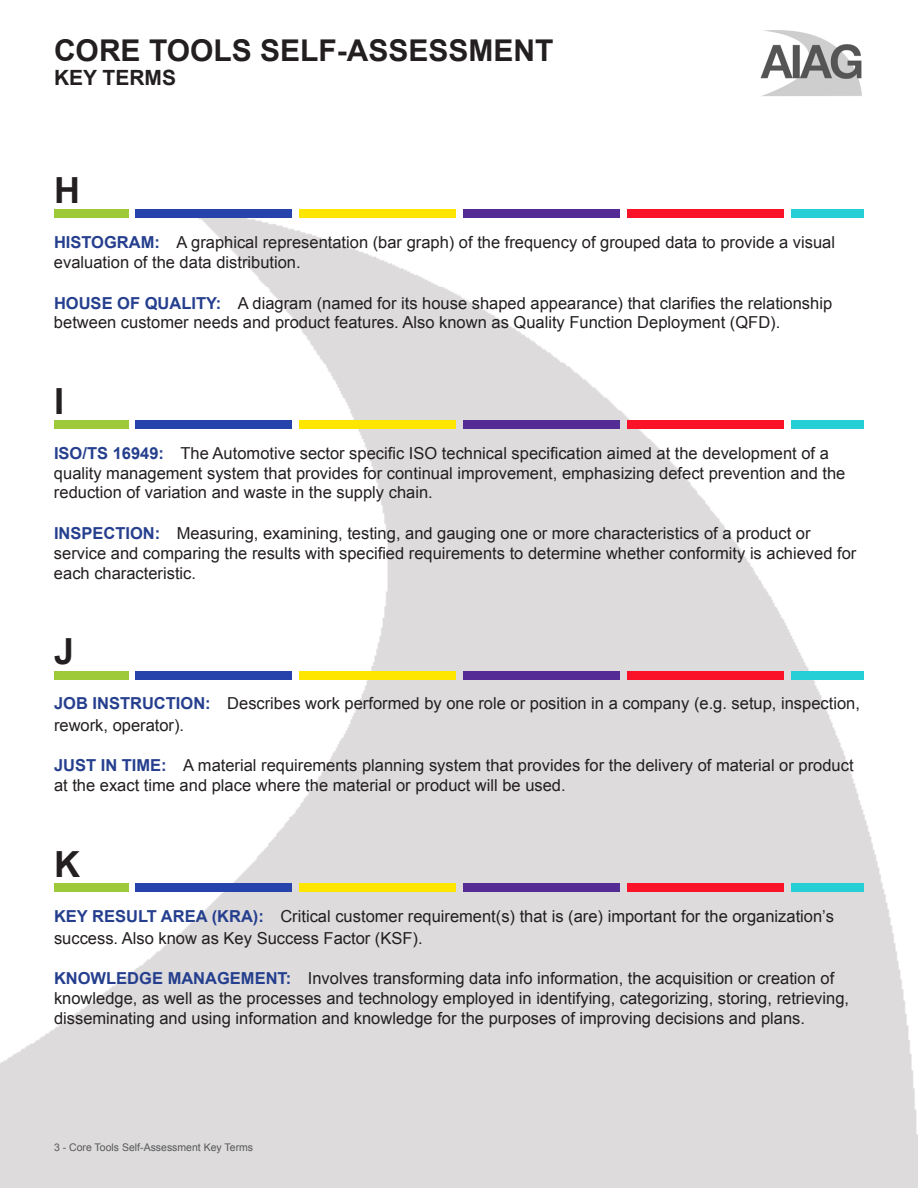
<style>
.page{position:relative;width:918px;height:1188px;background:#fff}
.page>*{position:absolute;margin:0;border:0;box-sizing:border-box;transform-origin:0 0}
.Alpha{font:700 36px "Arial";color:#231f20}
.t1{font:700 30px "Arial";color:#231f20}
.t2{font:700 21px "Arial";color:#231f20}
.Word___Def{font:16.5px/19.8px "Arial";color:#231f20}
.t3{font:10.5px "Arial";color:#57585a}
.s1{font-weight:700;color:#253f8e}
</style>
<div class="page">
<img style="left:0;top:212px;width:918px;height:976px">
<img style="left:760px;top:30px;width:102px;height:66px">
<div style="left:54px;top:210px;width:74px;height:8px;background:#9ec938"></div>
<div style="left:627px;top:210px;width:157px;height:8px;background:#fa1229"></div>
<div style="left:135px;top:210px;width:157px;height:8px;background:#2642ab"></div>
<div style="left:299px;top:210px;width:157px;height:8px;background:#ffe600"></div>
<div style="left:463px;top:210px;width:157px;height:8px;background:#542b94"></div>
<div style="left:791px;top:210px;width:73px;height:8px;background:#26cfd6"></div>
<div style="left:54px;top:420px;width:74px;height:9px;background:#9ec938"></div>
<div style="left:627px;top:420px;width:157px;height:9px;background:#fa1229"></div>
<div style="left:135px;top:420px;width:157px;height:9px;background:#2642ab"></div>
<div style="left:299px;top:420px;width:157px;height:9px;background:#ffe600"></div>
<div style="left:463px;top:420px;width:157px;height:9px;background:#542b94"></div>
<div style="left:791px;top:420px;width:73px;height:9px;background:#26cfd6"></div>
<div style="left:54px;top:671px;width:74px;height:8px;background:#9ec938"></div>
<div style="left:627px;top:671px;width:157px;height:8px;background:#fa1229"></div>
<div style="left:135px;top:671px;width:157px;height:8px;background:#2642ab"></div>
<div style="left:299px;top:671px;width:157px;height:8px;background:#ffe600"></div>
<div style="left:463px;top:671px;width:157px;height:8px;background:#542b94"></div>
<div style="left:791px;top:671px;width:73px;height:8px;background:#26cfd6"></div>
<div style="left:54px;top:884px;width:74px;height:8px;background:#9ec938"></div>
<div style="left:627px;top:884px;width:157px;height:8px;background:#fa1229"></div>
<div style="left:135px;top:884px;width:157px;height:8px;background:#2642ab"></div>
<div style="left:299px;top:884px;width:157px;height:8px;background:#ffe600"></div>
<div style="left:463px;top:884px;width:157px;height:8px;background:#542b94"></div>
<div style="left:791px;top:884px;width:73px;height:8px;background:#26cfd6"></div>
<p class="t1" style="left:54px;top:31px;width:501px">CORE TOOLS SELF-ASSESSMENT</p>
<p class="t2" style="left:54px;top:64px;width:124px">KEY TERMS</p>
<p class="Alpha" style="left:54px;top:167px;width:27px">H</p>
<p class="Word___Def" style="left:54px;top:233px;width:783px"><span class="s1">HISTOGRAM:</span> A graphical representation (bar graph) of the frequency of grouped data to provide a visual evaluation of the data distribution.</p>
<p class="Word___Def" style="left:54px;top:293px;width:780px"><span class="s1">HOUSE OF QUALITY:</span> A diagram (named for its house shaped appearance) that clarifies the relationship between customer needs and product features. Also known as Quality Function Deployment (QFD).</p>
<p class="Alpha" style="left:54px;top:377px;width:12px">I</p>
<p class="Word___Def" style="left:54px;top:443px;width:793px"><span class="s1">ISO/TS 16949:</span> The Automotive sector specific ISO technical specification aimed at the development of a quality management system that provides for continual improvement, emphasizing defect prevention and the reduction of variation and waste in the supply chain.</p>
<p class="Word___Def" style="left:54px;top:523px;width:804px"><span class="s1">INSPECTION:</span> Measuring, examining, testing, and gauging one or more characteristics of a product or service and comparing the results with specified requirements to determine whether conformity is achieved for each characteristic.</p>
<p class="Alpha" style="left:54px;top:628px;width:22px">J</p>
<p class="Word___Def" style="left:54px;top:693px;width:808px;line-height:21.6px"><span class="s1">JOB INSTRUCTION:</span> Describes work performed by one role or position in a company (e.g. setup, inspection, rework, operator).</p>
<p class="Word___Def" style="left:54px;top:756px;width:801px"><span class="s1">JUST IN TIME:</span> A material requirements planning system that provides for the delivery of material or product at the exact time and place where the material or product will be used.</p>
<p class="Alpha" style="left:54px;top:841px;width:27px">K</p>
<p class="Word___Def" style="left:54px;top:906px;width:781px;line-height:21.6px"><span class="s1">KEY RESULT AREA (KRA):</span> Critical customer requirement(s) that is (are) important for the organization’s success. Also know as Key Success Factor (KSF).</p>
<p class="Word___Def" style="left:54px;top:969px;width:797px"><span class="s1">KNOWLEDGE MANAGEMENT:</span> Involves transforming data info information, the acquisition or creation of knowledge, as well as the processes and technology employed in identifying, categorizing, storing, retrieving, disseminating and using information and knowledge for the purposes of improving decisions and plans.</p>
<p class="t3" style="left:54px;top:1140px;width:201px">3 - Core Tools Self-Assessment Key Terms</p>
</div>
